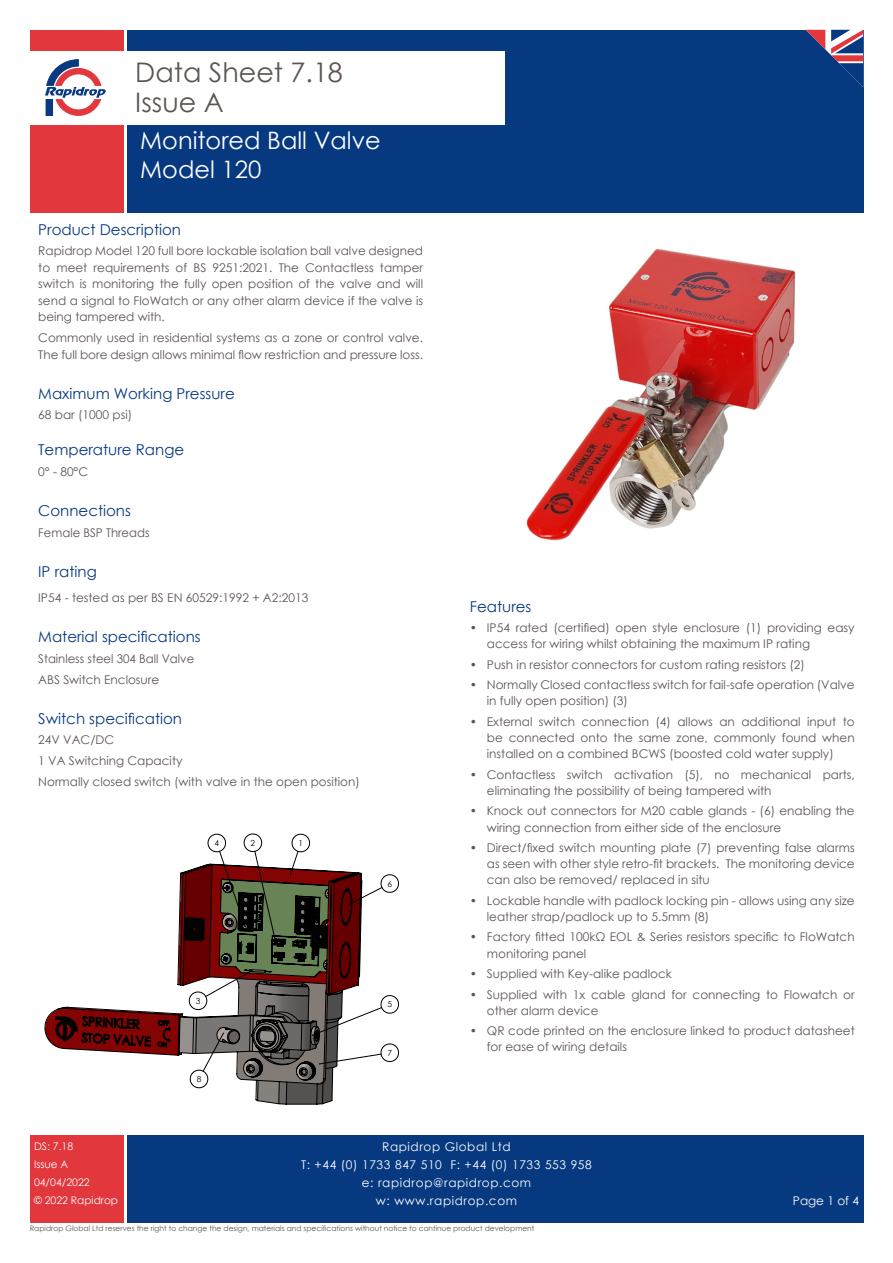
<style>
.page{position:relative;width:893px;height:1263px;background:#fff}
.page>*{position:absolute;margin:0;border:0;box-sizing:border-box;transform-origin:0 0}
.t1{font:27px/30px "Century Gothic";color:#5d5553}
.t2{font:24px/28.8px "Century Gothic";color:#fff}
.RD_DS_Subhead{font:15px "Century Gothic";color:#073980}
.RD_DS_Body{font:12px/16.2px "Century Gothic";color:#5d5553}
.t3{font:12px/18px "Century Gothic";letter-spacing:.05em;color:#fff;text-align:center}
.t4{font:10.5px/18px "Century Gothic";color:#fff}
.t5{font:8.4px "Century Gothic";color:#000}
.t6{font:7.5px "Century Gothic";color:#5d5553}
</style>
<div class="page">
<div style="left:30px;top:30px;width:93px;height:183px;background:#e1373d"></div>
<div style="left:30px;top:52px;width:93px;height:73px;background:#fff"></div>
<div style="left:30px;top:1135px;width:93px;height:88px;background:#e1373d"></div>
<div style="left:127px;top:1135px;width:736px;height:88px;background:#073980"></div>
<div style="left:127px;top:30px;width:736px;height:183px;background:#073980"></div>
<svg style="left:45px;top:59px;width:61px;height:57px"></svg>
<svg style="left:806px;top:30px;width:57px;height:57px"></svg>
<div style="left:127px;top:52px;width:378px;height:73px;background:#fff"></div>
<img style="left:526px;top:248px;width:269px;height:293px">
<svg style="left:207px;top:834px;width:192px;height:228px"></svg>
<svg style="left:207px;top:851px;width:175px;height:211px"></svg>
<svg style="left:44px;top:863px;width:318px;height:242px"></svg>
<h1 class="t1" style="left:135px;top:56px;width:209px">Data Sheet 7.18<br>Issue A</h1>
<h2 class="t2" style="left:140px;top:125px;width:242px">Monitored Ball Valve<br>Model 120</h2>
<p class="RD_DS_Subhead" style="left:38px;top:219px;width:144px">Product Description</p>
<p class="RD_DS_Body" style="left:38px;top:242px;width:386px;text-align:justify">Rapidrop Model 120 full bore lockable isolation ball valve designed to meet requirements of BS 9251:2021. The Contactless tamper switch is monitoring the fully open position of the valve and will send a signal to FloWatch or any other alarm device if the valve is being tampered with.</p>
<p class="RD_DS_Body" style="left:38px;top:329px;width:386px">Commonly used in residential systems as a zone or control valve.<br>The full bore design allows minimal flow restriction and pressure loss.</p>
<p class="RD_DS_Subhead" style="left:38px;top:383px;width:198px">Maximum Working Pressure</p>
<p class="RD_DS_Body" style="left:38px;top:407px;width:95px">68 bar (1000 psi)</p>
<p class="RD_DS_Subhead" style="left:38px;top:439px;width:147px">Temperature Range</p>
<p class="RD_DS_Body" style="left:38px;top:463px;width:51px">0° - 80°C</p>
<p class="RD_DS_Subhead" style="left:38px;top:500px;width:94px">Connections</p>
<p class="RD_DS_Body" style="left:38px;top:524px;width:113px">Female BSP Threads</p>
<p class="RD_DS_Subhead" style="left:38px;top:561px;width:60px">IP rating</p>
<p class="RD_DS_Body" style="left:38px;top:590px;width:272px">IP54 - tested as per BS EN 60529:1992 + A2:2013</p>
<p class="RD_DS_Subhead" style="left:38px;top:626px;width:164px">Material specifications</p>
<p class="RD_DS_Body" style="left:38px;top:650px;width:157px">Stainless steel 304 Ball Valve</p>
<p class="RD_DS_Body" style="left:38px;top:671px;width:123px">ABS Switch Enclosure</p>
<p class="RD_DS_Subhead" style="left:38px;top:708px;width:145px">Switch specification</p>
<p class="RD_DS_Body" style="left:38px;top:732px;width:78px">24V VAC/DC</p>
<p class="RD_DS_Body" style="left:38px;top:752px;width:146px">1 VA Switching Capacity</p>
<p class="RD_DS_Body" style="left:38px;top:773px;width:323px">Normally closed switch (with valve in the open position)</p>
<p class="t5" style="left:214px;top:837px;width:6px">4</p>
<p class="t5" style="left:251px;top:837px;width:6px">2</p>
<p class="t5" style="left:298px;top:837px;width:6px">1</p>
<p class="t5" style="left:196px;top:995px;width:6px">3</p>
<p class="t5" style="left:197px;top:1073px;width:6px">8</p>
<p class="t5" style="left:387px;top:878px;width:6px">6</p>
<p class="t5" style="left:387px;top:998px;width:6px">5</p>
<p class="t5" style="left:387px;top:1047px;width:6px">7</p>
<p class="RD_DS_Subhead" style="left:470px;top:596px;width:63px">Features</p>
<p class="RD_DS_Body" style="left:487px;top:619px;width:369px;text-indent:-17px">• IP54 rated (certified) open style enclosure (1) providing easy access for wiring whilst obtaining the maximum IP rating</p>
<p class="RD_DS_Body" style="left:470px;top:656px;width:337px">• Push in resistor connectors for custom rating resistors (2)</p>
<p class="RD_DS_Body" style="left:487px;top:676px;width:369px;text-indent:-17px">• Normally Closed contactless switch for fail-safe operation (Valve in fully open position) (3)</p>
<p class="RD_DS_Body" style="left:487px;top:713px;width:369px;text-align:justify;text-indent:-17px">• External switch connection (4) allows an additional input to be connected onto the same zone, commonly found when installed on a combined BCWS (boosted cold water supply)</p>
<p class="RD_DS_Body" style="left:487px;top:766px;width:369px;text-indent:-17px">• Contactless switch activation (5), no mechanical parts, eliminating the possibility of being tampered with</p>
<p class="RD_DS_Body" style="left:487px;top:803px;width:369px;text-indent:-17px">• Knock out connectors for M20 cable glands - (6) enabling the wiring connection from either side of the enclosure</p>
<p class="RD_DS_Body" style="left:487px;top:839px;width:369px;text-align:justify;text-indent:-17px">• Direct/fixed switch mounting plate (7) preventing false alarms as seen with other style retro-fit brackets. The monitoring device can also be removed/ replaced in situ</p>
<p class="RD_DS_Body" style="left:487px;top:892px;width:369px;text-indent:-17px">• Lockable handle with padlock locking pin - allows using any size leather strap/padlock up to 5.5mm (8)</p>
<p class="RD_DS_Body" style="left:487px;top:929px;width:369px;text-indent:-17px">• Factory fitted 100kΩ EOL &amp; Series resistors specific to FloWatch monitoring panel</p>
<p class="RD_DS_Body" style="left:470px;top:965px;width:203px">• Supplied with Key-alike padlock</p>
<p class="RD_DS_Body" style="left:487px;top:986px;width:369px;text-indent:-17px">• Supplied with 1x cable gland for connecting to Flowatch or other alarm device</p>
<p class="RD_DS_Body" style="left:487px;top:1022px;width:369px;text-indent:-17px">• QR code printed on the enclosure linked to product datasheet for ease of wiring details</p>
<p class="t4" style="left:34px;top:1137px;width:86px">DS: 7.18<br>Issue A<br>04/04/2022<br>© 2022 Rapidrop</p>
<p class="t3" style="left:301px;top:1138px;width:292px">Rapidrop Global Ltd<br>T: +44 (0) 1733 847 510 F: +44 (0) 1733 553 958 e: rapidrop@rapidrop.com<br>w: www.rapidrop.com</p>
<p class="t6" style="left:30px;top:1223px;width:506px">Rapidrop Global Ltd reserves the right to change the design, materials and specifications without notice to continue product development</p>
<p class="t3" style="left:793px;top:1192px;width:68px">Page 1 of 4</p>
</div>
